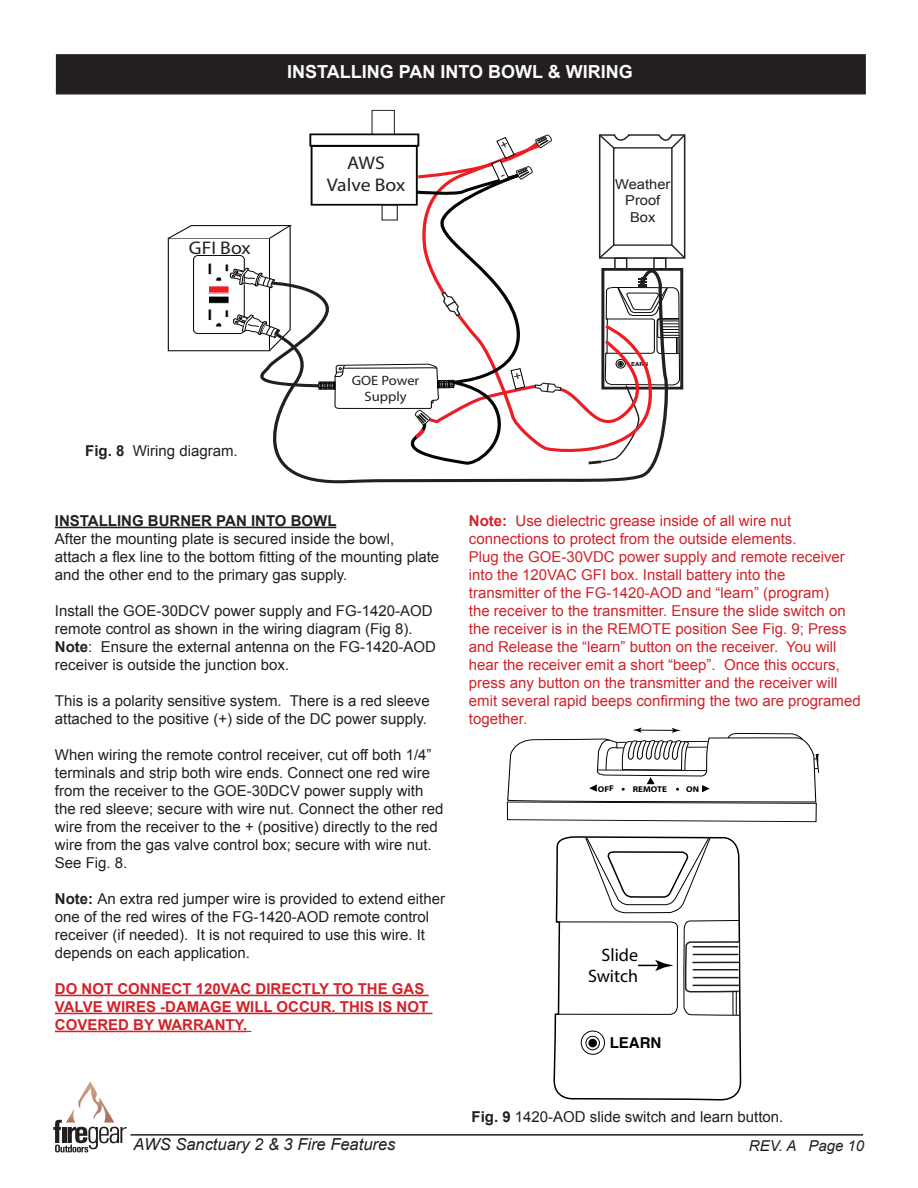
<style>
.page{position:relative;width:918px;height:1188px;background:#fff}
.page>*{position:absolute;margin:0;border:0;box-sizing:border-box;transform-origin:0 0}
.t1{font:18.3px/22px "Myriad Pro";color:#231f20;text-align:center;scale:1.07 1}
.t2{font:700 18px "Arial";color:#fdfdfd}
.t3{font:18px/21.6px "Myriad Pro";color:#000;text-align:right}
.t4{font:italic 16.5px "Arial";color:#231f20}
.t5{font:15px/18px "Arial";color:#231f20}
.t6{font:15px/18px "Arial";color:#d1232a}
.t7{font:700 15px/18px "Arial";color:#d1232a}
.t8{font:700 15px "Arial";color:#231f20}
.t9{font:italic 15px "Arial";color:#231f20}
.t10{font:700 15px "Helvetica";color:#000}
.t11{font:13.65px/16.4px "Arial";color:#231f20;text-align:center;scale:1.07 1}
.t12{font:13.5px/16.4px "Myriad Pro";color:#231f20;text-align:center;scale:1.07 1}
.t13{font:700 8.4px "Myriad Pro";letter-spacing:-.01em;color:#000;scale:1.1 1}
.t14{font:700 5.55px "Helvetica";color:#050504;scale:1.07 1}
.s1{font-weight:700}
</style>
<div class="page">
<hr style="left:130px;top:1134px;width:733px;height:2px;background:#231f20">
<svg style="left:53px;top:1081px;width:74px;height:71px"></svg>
<div style="left:57px;top:55px;width:808px;height:39px;background:#231f20"></div>
<div style="left:56px;top:54px;width:810px;height:40px;border:2px solid #231f20"></div>
<hr style="left:55px;top:527px;width:281px;height:1px;background:#231f20">
<hr style="left:55px;top:995px;width:374px;height:1px;background:#d1232a">
<hr style="left:55px;top:1013px;width:377px;height:1px;background:#d1232a">
<hr style="left:55px;top:1031px;width:192px;height:1px;background:#d1232a">
<svg style="left:283px;top:466px;width:371px;height:18px"></svg>
<div style="left:372px;top:110px;width:23px;height:24px;border:1px solid #211e1e"></div>
<svg style="left:507px;top:727px;width:311px;height:95px"></svg>
<svg style="left:553px;top:836px;width:189px;height:265px"></svg>
<svg style="left:585px;top:837px;width:126px;height:77px"></svg>
<div style="left:581px;top:1031px;width:24px;height:24px;border:1px solid #000;border-radius:50%"></div>
<div style="left:586px;top:1036px;width:14px;height:14px;border:1px solid #000;border-radius:50%"></div>
<div style="left:589px;top:1040px;width:7px;height:7px;background:#000;border-radius:50%"></div>
<div style="left:588px;top:1039px;width:9px;height:8px;border:2px solid #0a0909;border-radius:50%"></div>
<svg style="left:558px;top:920px;width:183px;height:96px"></svg>
<svg style="left:167px;top:133px;width:519px;height:333px"></svg>
<p class="t2" style="left:287px;top:60px;width:347px">INSTALLING PAN INTO BOWL &amp; WIRING</p>
<p class="t1" style="left:189px;top:237px;width:59px">GFI Box</p>
<p class="t1" style="left:327px;top:152px;width:75px">AWS<br>Valve Box</p>
<p class="t11" style="left:615px;top:176px;width:53px">Weather<br>Proof<br>Box</p>
<p class="t5" style="left:85px;top:442px;width:154px"><span class="s1">Fig. 8</span> Wiring diagram.</p>
<p class="t12" style="left:352px;top:372px;width:65px">GOE Power<br>Supply</p>
<p class="t8" style="left:55px;top:511px;width:283px">INSTALLING BURNER PAN INTO BOWL</p>
<p class="t5" style="left:55px;top:530px;width:341px">After the mounting plate is secured inside the bowl,</p>
<p class="t5" style="left:55px;top:548px;width:386px">attach a flex line to the bottom fitting of the mounting plate and the other end to the primary gas supply.</p>
<p class="t5" style="left:55px;top:602px;width:379px">Install the GOE-30DCV power supply and FG-1420-AOD</p>
<p class="t5" style="left:55px;top:620px;width:383px">remote control as shown in the wiring diagram (Fig 8).<br><span class="s1">Note</span>: Ensure the external antenna on the FG-1420-AOD receiver is outside the junction box.</p>
<p class="t5" style="left:55px;top:692px;width:376px">This is a polarity sensitive system. There is a red sleeve attached to the positive (+) side of the DC power supply.</p>
<p class="t5" style="left:55px;top:746px;width:390px">When wiring the remote control receiver, cut off both 1/4” terminals and strip both wire ends. Connect one red wire from the receiver to the GOE-30DCV power supply with the red sleeve; secure with wire nut. Connect the other red wire from the receiver to the + (positive) directly to the red wire from the gas valve control box; secure with wire nut.<br>See Fig. 8.</p>
<p class="t5" style="left:55px;top:890px;width:392px"><span class="s1">Note:</span> An extra red jumper wire is provided to extend either one of the red wires of the FG-1420-AOD remote control receiver (if needed). It is not required to use this wire. It depends on each application.</p>
<p class="t7" style="left:55px;top:980px;width:375px">DO NOT CONNECT 120VAC DIRECTLY TO THE GAS<br>VALVE WIRES -DAMAGE WILL OCCUR. THIS IS NOT<br>COVERED BY WARRANTY.</p>
<p class="t14" style="left:627px;top:359px;width:21px">LEARN</p>
<p class="t6" style="left:469px;top:512px;width:324px"><span class="s1">Note:</span> Use dielectric grease inside of all wire nut</p>
<p class="t6" style="left:469px;top:530px;width:329px">connections to protect from the outside elements.</p>
<p class="t6" style="left:469px;top:548px;width:377px">Plug the GOE-30VDC power supply and remote receiver into the 120VAC GFI box. Install battery into the</p>
<p class="t6" style="left:469px;top:584px;width:393px">transmitter of the FG-1420-AOD and “learn” (program)<br>the receiver to the transmitter. Ensure the slide switch on the receiver is in the REMOTE position See Fig. 9; Press and Release the “learn” button on the receiver. You will hear the receiver emit a short “beep”. Once this occurs, press any button on the transmitter and the receiver will emit several rapid beeps confirming the two are programed together.</p>
<p class="t13" style="left:598px;top:783px;width:16px">OFF</p>
<p class="t13" style="left:633px;top:784px;width:33px">REMOTE</p>
<p class="t13" style="left:686px;top:784px;width:13px">ON</p>
<p class="t3" style="left:588px;top:943px;width:52px">Slide<br>Switch</p>
<p class="t10" style="left:610px;top:1031px;width:53px">LEARN</p>
<p class="t5" style="left:472px;top:1108px;width:313px"><span class="s1">Fig. 9</span> 1420-AOD slide switch and learn button.</p>
<p class="t4" style="left:134px;top:1134px;width:263px">AWS Sanctuary 2 &amp; 3 Fire Features</p>
<p class="t9" style="left:749px;top:1136px;width:117px">REV. A Page 10</p>
</div>
